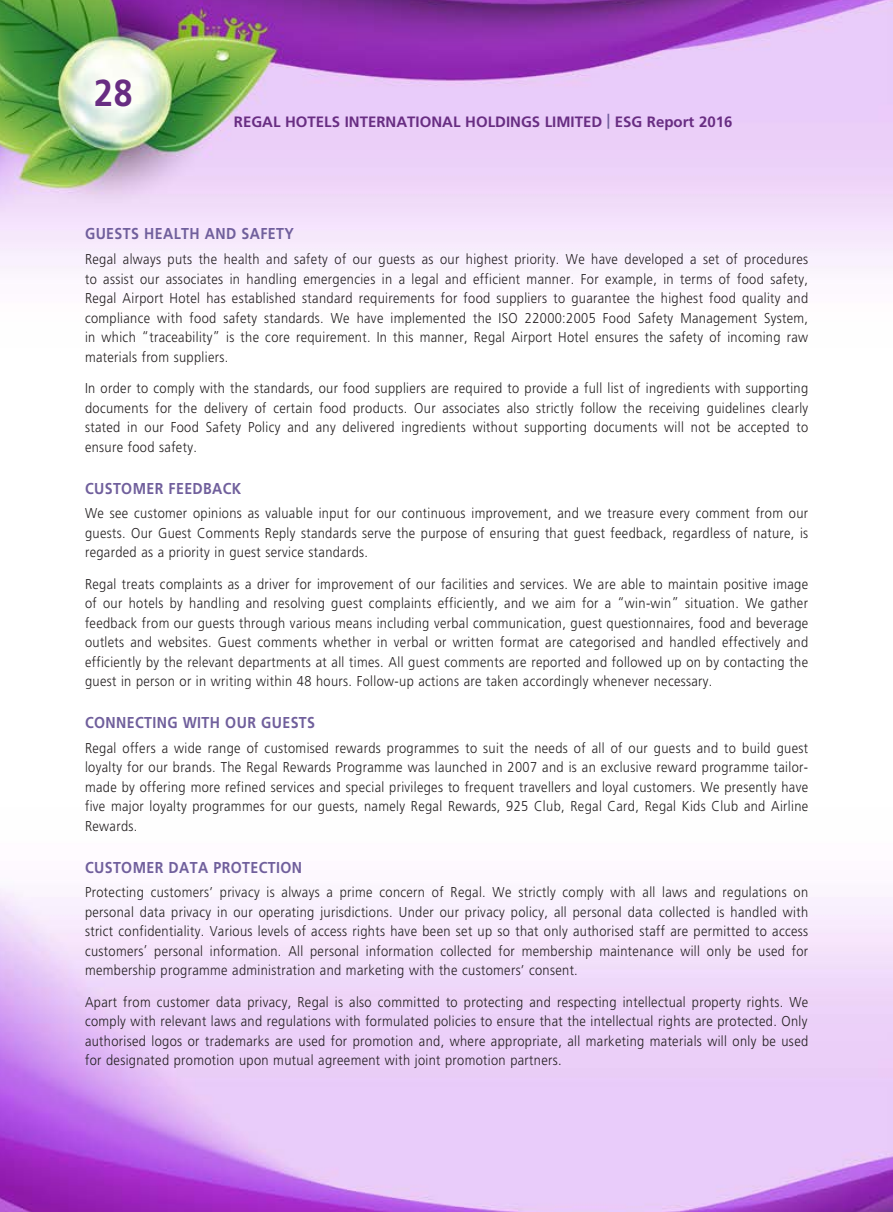
<style>
.page{position:relative;width:893px;height:1212px;background:#fff}
.page>*{position:absolute;margin:0;border:0;box-sizing:border-box;transform-origin:0 0}
.t1{font:700 37.5px "Frutiger LT Std";color:#682d82;scale:.9 1}
._3__標題{font:700 15.75px "Frutiger LT Std";letter-spacing:.03em;color:#705f9c;scale:.9 1}
.t2{font:700 15px "Frutiger LT Std";color:#682d82}
._1__內文{font:300 14.25px/19.5px "Frutiger LT Std";letter-spacing:.03em;color:#231f20;text-align:justify;scale:.9 1}
.s1{color:#705f9c}
</style>
<div class="page">
<img style="left:0;top:0;width:892px;height:1212px">
<h1 class="t1" style="left:94px;top:70px;width:44px">28</h1>
<p class="t2" style="left:234px;top:113px;width:500px">REGAL HOTELS INTERNATIONAL HOLDINGS LIMITED <span class="s1">|</span> ESG Report 2016</p>
<p class="_3__標題" style="left:85px;top:225px;width:234px">GUESTS HEALTH AND SAFETY</p>
<p class="_1__內文" style="left:85px;top:250px;width:805px">Regal always puts the health and safety of our guests as our highest priority. We have developed a set of procedures to assist our associates in handling emergencies in a legal and efficient manner. For example, in terms of food safety, Regal Airport Hotel has established standard requirements for food suppliers to guarantee the highest food quality and compliance with food safety standards. We have implemented the ISO 22000:2005 Food Safety Management System, in which “traceability” is the core requirement. In this manner, Regal Airport Hotel ensures the safety of incoming raw materials from suppliers.</p>
<p class="_1__內文" style="left:85px;top:379px;width:805px">In order to comply with the standards, our food suppliers are required to provide a full list of ingredients with supporting documents for the delivery of certain food products. Our associates also strictly follow the receiving guidelines clearly stated in our Food Safety Policy and any delivered ingredients without supporting documents will not be accepted to ensure food safety.</p>
<p class="_3__標題" style="left:85px;top:479px;width:175px">CUSTOMER FEEDBACK</p>
<p class="_1__內文" style="left:85px;top:504px;width:805px">We see customer opinions as valuable input for our continuous improvement, and we treasure every comment from our guests. Our Guest Comments Reply standards serve the purpose of ensuring that guest feedback, regardless of nature, is regarded as a priority in guest service standards.</p>
<p class="_1__內文" style="left:85px;top:574px;width:805px">Regal treats complaints as a driver for improvement of our facilities and services. We are able to maintain positive image of our hotels by handling and resolving guest complaints efficiently, and we aim for a “win-win” situation. We gather feedback from our guests through various means including verbal communication, guest questionnaires, food and beverage outlets and websites. Guest comments whether in verbal or written format are categorised and handled effectively and efficiently by the relevant departments at all times. All guest comments are reported and followed up on by contacting the guest in person or in writing within 48 hours. Follow-up actions are taken accordingly whenever necessary.</p>
<p class="_3__標題" style="left:85px;top:713px;width:257px">CONNECTING WITH OUR GUESTS</p>
<p class="_1__內文" style="left:85px;top:738px;width:805px">Regal offers a wide range of customised rewards programmes to suit the needs of all of our guests and to build guest loyalty for our brands. The Regal Rewards Programme was launched in 2007 and is an exclusive reward programme tailor&shy;made by offering more refined services and special privileges to frequent travellers and loyal customers. We presently have five major loyalty programmes for our guests, namely Regal Rewards, 925 Club, Regal Card, Regal Kids Club and Airline Rewards.</p>
<p class="_3__標題" style="left:85px;top:858px;width:243px">CUSTOMER DATA PROTECTION</p>
<p class="_1__內文" style="left:85px;top:883px;width:805px">Protecting customers’ privacy is always a prime concern of Regal. We strictly comply with all laws and regulations on personal data privacy in our operating jurisdictions. Under our privacy policy, all personal data collected is handled with strict confidentiality. Various levels of access rights have been set up so that only authorised staff are permitted to access customers’ personal information. All personal information collected for membership maintenance will only be used for membership programme administration and marketing with the customers’ consent.</p>
<p class="_1__內文" style="left:85px;top:992px;width:805px">Apart from customer data privacy, Regal is also committed to protecting and respecting intellectual property rights. We comply with relevant laws and regulations with formulated policies to ensure that the intellectual rights are protected. Only authorised logos or trademarks are used for promotion and, where appropriate, all marketing materials will only be used for designated promotion upon mutual agreement with joint promotion partners.</p>
</div>
